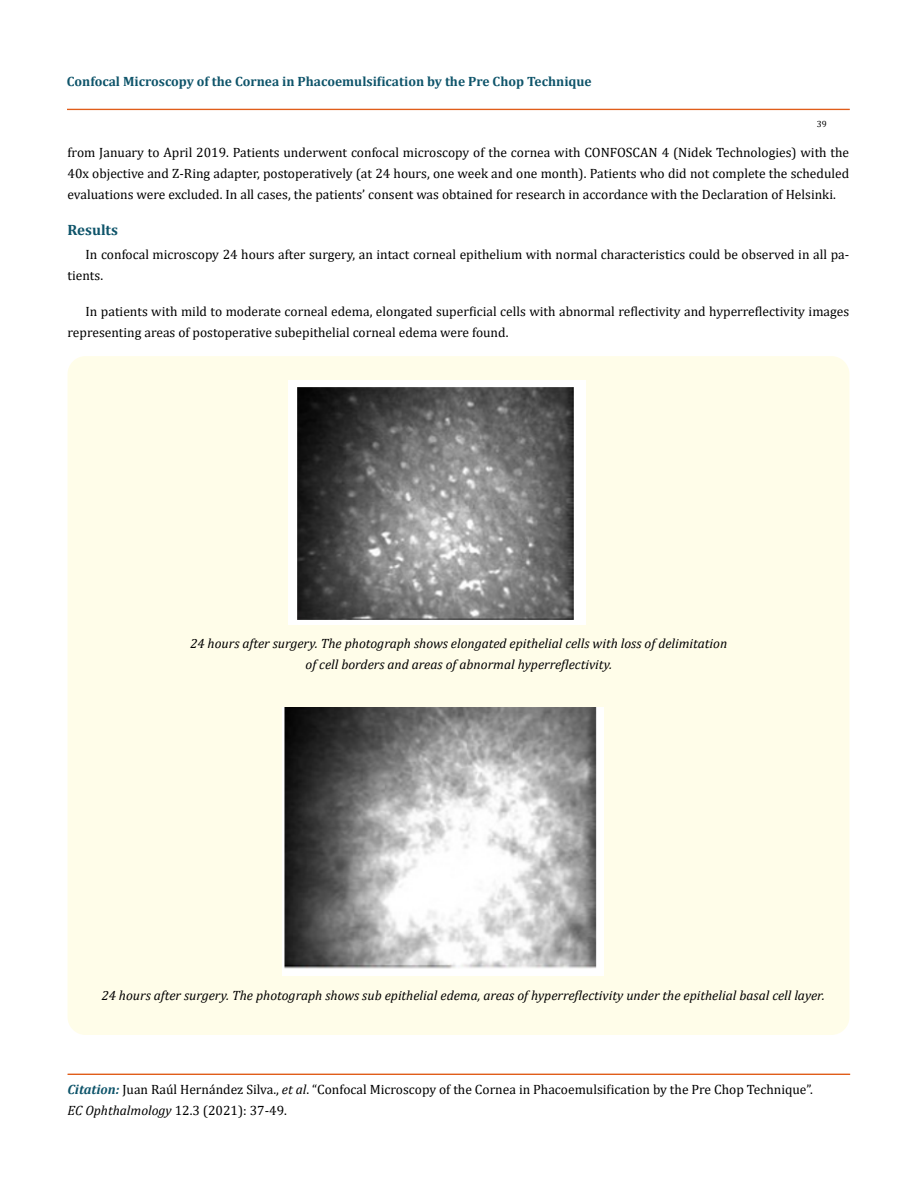
<style>
.page{position:relative;width:917px;height:1188px;background:#fff}
.page>*{position:absolute;margin:0;border:0;box-sizing:border-box;transform-origin:0 0}
.t1{font:700 15px "Cambria";color:#0e546a}
.t2{font:13.5px/21px "Cambria";color:#000}
.t3{font:italic 13.5px/21px "Cambria";color:#000;text-align:center}
.t4{font:700 13.5px "Cambria";color:#0e546a}
.t5{font:9px "Cambria";color:#000}
.s1{font-weight:700;font-style:italic;color:#0e546a}
.s2{font-style:italic}
</style>
<div class="page">
<div style="left:67px;top:109px;width:782px;height:1px;border:1px solid #e05d1a"></div>
<div style="left:68px;top:1074px;width:781px;height:1px;border:1px solid #e05d1a"></div>
<div style="left:68px;top:356px;width:781px;height:679px;background:#fffde9;border-radius:18px"></div>
<img style="left:288px;top:380px;width:297px;height:244px">
<img style="left:282px;top:707px;width:321px;height:269px">
<p class="t4" style="left:67px;top:72px;width:526px">Confocal Microscopy of the Cornea in Phacoemulsification by the Pre Chop Technique</p>
<p class="t5" style="left:816px;top:118px;width:11px">39</p>
<p class="t2" style="left:68px;top:142px;width:783px;text-align:justify">from January to April 2019. Patients underwent confocal microscopy of the cornea with CONFOSCAN 4 (Nidek Technologies) with the 40x objective and Z-Ring adapter, postoperatively (at 24 hours, one week and one month). Patients who did not complete the scheduled evaluations were excluded. In all cases, the patients’ consent was obtained for research in accordance with the Declaration of Helsinki.</p>
<p class="t1" style="left:68px;top:219px;width:52px">Results</p>
<p class="t2" style="left:68px;top:244px;width:783px;text-indent:18px">In confocal microscopy 24 hours after surgery, an intact corneal epithelium with normal characteristics could be observed in all pa&shy;tients.</p>
<p class="t2" style="left:68px;top:301px;width:783px;text-indent:18px">In patients with mild to moderate corneal edema, elongated superficial cells with abnormal reflectivity and hyperreflectivity images representing areas of postoperative subepithelial corneal edema were found.</p>
<p class="t3" style="left:190px;top:633px;width:538px">24 hours after surgery. The photograph shows elongated epithelial cells with loss of delimitation of cell borders and areas of abnormal hyperreflectivity.</p>
<p class="t3" style="left:102px;top:984px;width:724px">24 hours after surgery. The photograph shows sub epithelial edema, areas of hyperreflectivity under the epithelial basal cell layer.</p>
<p class="t2" style="left:67px;top:1079px;width:747px"><span class="s1">Citation:</span> Juan Raúl Hernández Silva., <span class="s2">et al</span>. “Confocal Microscopy of the Cornea in Phacoemulsification by the Pre Chop Technique”.<br><span class="s2">EC Ophthalmology</span> 12.3 (2021): 37-49.</p>
</div>
